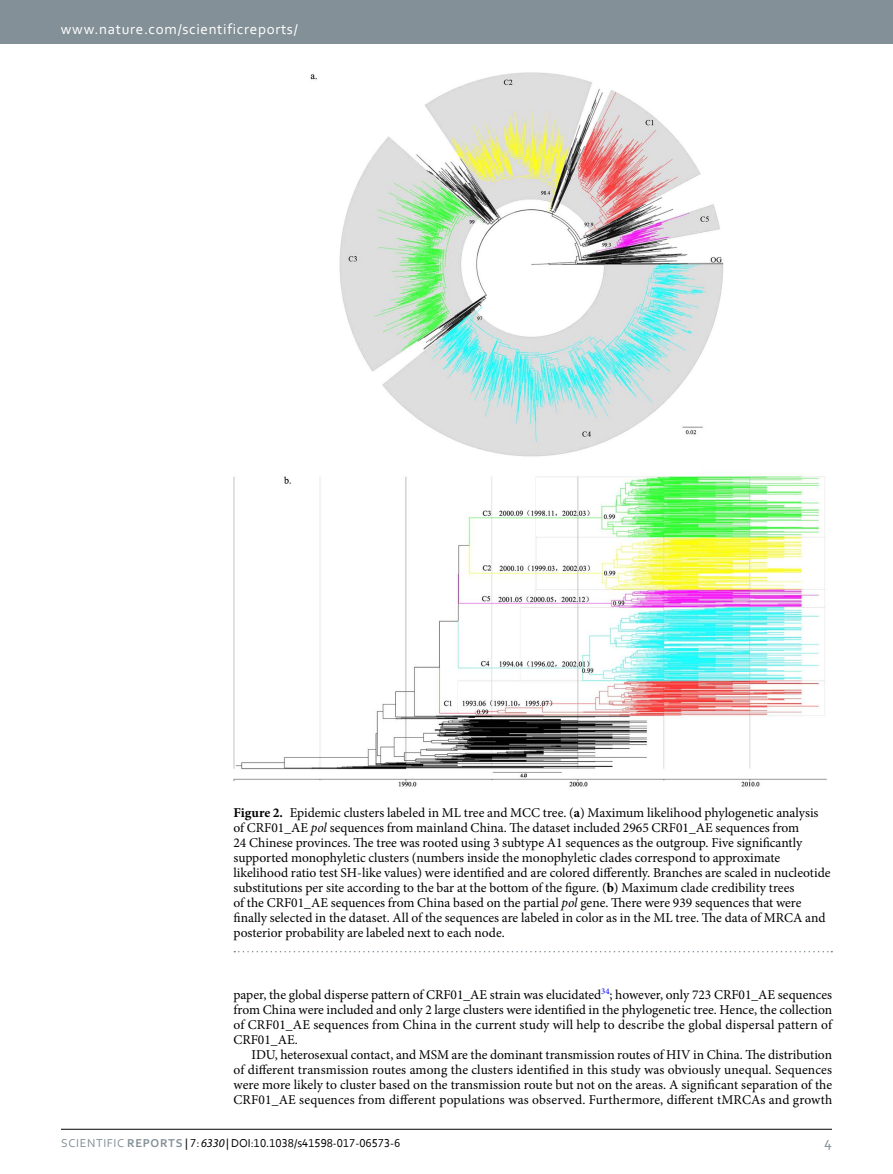
<style>
.page{position:relative;width:893px;height:1174px;background:#fff}
.page>*{position:absolute;margin:0;border:0;box-sizing:border-box;transform-origin:0 0}
.t1{font:15px "Corbel 2";letter-spacing:.045em;color:#fff}
.t2{font:15px "Corbel 2";color:#839097}
.t3{font:13.5px/15px "Minion Pro";color:#000;text-align:justify}
.t4{font:12px "Corbel";color:#000}
.s1{font-weight:700}
.s2{font-style:italic}
.s3{font-family:"Corbel 2";color:#839097}
.s4{font-family:"Corbel Bold 2";color:#839097}
.s5{font-family:"Myriad Pro";font-style:italic}
</style>
<div class="page">
<div style="left:0;top:0;width:893px;height:43px;background:#839097"></div>
<hr style="left:61px;top:1129px;width:771px;height:1px;background:#000">
<img style="left:233px;top:72px;width:594px;height:715px">
<svg style="left:234px;top:951px;width:598px;height:1px"></svg>
<p class="t1" style="left:61px;top:19px;width:238px">www.nature.com/scientificreports/</p>
<p class="t3" style="left:233px;top:805px;width:599px;text-align:left"><span class="s1">Figure 2.</span> Epidemic clusters labeled in ML tree and MCC tree. (<span class="s1">a</span>) Maximum likelihood phylogenetic analysis of CRF01_AE <span class="s2">pol</span> sequences from mainland China. The dataset included 2965 CRF01_AE sequences from<br>24 Chinese provinces. The tree was rooted using 3 subtype A1 sequences as the outgroup. Five significantly supported monophyletic clusters (numbers inside the monophyletic clades correspond to approximate likelihood ratio test SH-like values) were identified and are colored differently. Branches are scaled in nucleotide substitutions per site according to the bar at the bottom of the figure. (<span class="s1">b</span>) Maximum clade credibility trees<br>of the CRF01_AE sequences from China based on the partial <span class="s2">pol</span> gene. There were 939 sequences that were finally selected in the dataset. All of the sequences are labeled in color as in the ML tree. The data of MRCA and posterior probability are labeled next to each node.</p>
<p class="t3" style="left:233px;top:987px;width:600px">paper, the global disperse pattern of CRF01_AE strain was elucidated<sup>34</sup>; however, only 723 CRF01_AE sequences from China were included and only 2 large clusters were identified in the phylogenetic tree. Hence, the collection of CRF01_AE sequences from China in the current study will help to describe the global dispersal pattern of CRF01_AE.</p>
<p class="t3" style="left:233px;top:1046px;width:600px;text-indent:18px">IDU, heterosexual contact, and MSM are the dominant transmission routes of HIV in China. The distribution of different transmission routes among the clusters identified in this study was obviously unequal. Sequences were more likely to cluster based on the transmission route but not on the areas. A significant separation of the CRF01_AE sequences from different populations was observed. Furthermore, different tMRCAs and growth</p>
<p class="t4" style="left:61px;top:1135px;width:341px"><span class="s3">ScIentIfIc</span> <span class="s4">REPORTS</span> | 7: <span class="s5">6330</span> | DOI:10.1038/s41598-017-06573-6</p>
<p class="t2" style="left:824px;top:1132px;width:9px">4</p>
</div>
